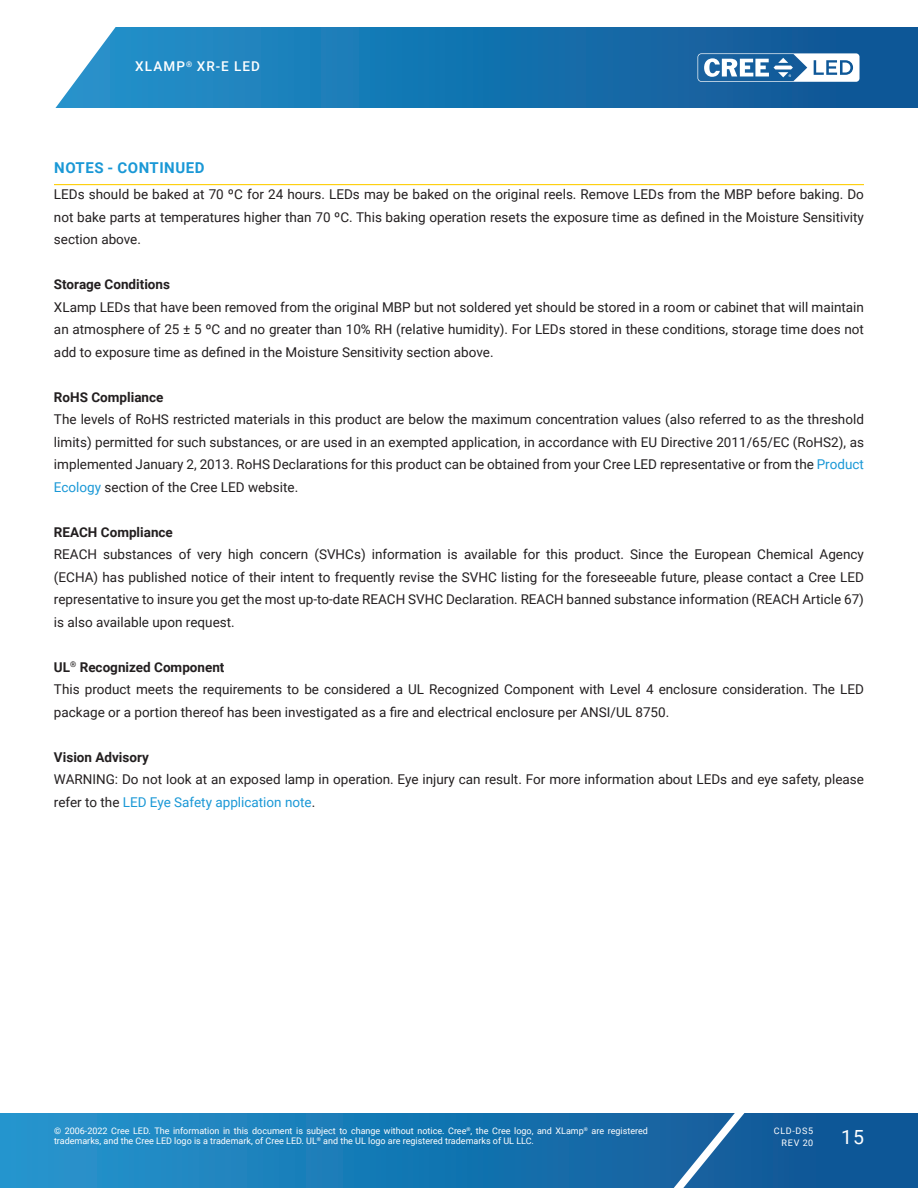
<style>
.page{position:relative;width:918px;height:1188px;background:#fff}
.page>*{position:absolute;margin:0;border:0;box-sizing:border-box;transform-origin:0 0}
.t1{font:19.5px "Roboto";color:#fff}
.Section_heading_with{font:700 15px "Roboto";letter-spacing:.035em;color:#1a98d6}
.Text_justify{font:13.5px/22.5px "Roboto";color:#231f20;text-align:justify}
.Section_subheading{font:700 13.5px "Roboto";color:#231f20}
.t2{font:500 13.5px "Roboto";letter-spacing:.085em;color:#fff}
.t3{font:9px/10.8px "Roboto";color:#fff}
.t4{font:9px/12px "Roboto";letter-spacing:.085em;color:#fff;text-align:right}
.s1{color:#1a98d6}
</style>
<div class="page">
<svg style="left:0;top:1113px;width:918px;height:75px;background:#1876b2"></svg>
<svg style="left:644px;top:1113px;width:117px;height:75px;background:#296da6"></svg>
<svg style="left:55px;top:27px;width:863px;height:81px;background:#2078b2"></svg>
<svg style="left:698px;top:53px;width:162px;height:29px"></svg>
<hr style="left:54px;top:184px;width:810px;height:1px;background:#fece08">
<p class="t2" style="left:135px;top:57px;width:126px">XLAMP<sup>®</sup> XR-E LED</p>
<p class="Section_heading_with" style="left:54px;top:157px;width:152px">NOTES - CONTINUED</p>
<p class="Text_justify" style="left:54px;top:183px;width:812px">LEDs should be baked at 70 ºC for 24 hours. LEDs may be baked on the original reels. Remove LEDs from the MBP before baking. Do not bake parts at temperatures higher than 70 ºC. This baking operation resets the exposure time as defined in the Moisture Sensitivity section above.</p>
<p class="Section_subheading" style="left:54px;top:275px;width:118px">Storage Conditions</p>
<p class="Text_justify" style="left:54px;top:295px;width:812px">XLamp LEDs that have been removed from the original MBP but not soldered yet should be stored in a room or cabinet that will maintain an atmosphere of 25 ± 5 ºC and no greater than 10% RH (relative humidity). For LEDs stored in these conditions, storage time does not add to exposure time as defined in the Moisture Sensitivity section above.</p>
<p class="Section_subheading" style="left:54px;top:387px;width:111px">RoHS Compliance</p>
<p class="Text_justify" style="left:54px;top:408px;width:812px">The levels of RoHS restricted materials in this product are below the maximum concentration values (also referred to as the threshold limits) permitted for such substances, or are used in an exempted application, in accordance with EU Directive 2011/65/EC (RoHS2), as implemented January 2, 2013. RoHS Declarations for this product can be obtained from your Cree LED representative or from the <span class="s1">Product Ecology</span> section of the Cree LED website.</p>
<p class="Section_subheading" style="left:54px;top:522px;width:120px">REACH Compliance</p>
<p class="Text_justify" style="left:54px;top:543px;width:812px">REACH substances of very high concern (SVHCs) information is available for this product. Since the European Chemical Agency (ECHA) has published notice of their intent to frequently revise the SVHC listing for the foreseeable future, please contact a Cree LED representative to insure you get the most up-to-date REACH SVHC Declaration. REACH banned substance information (REACH Article 67) is also available upon request.</p>
<p class="Section_subheading" style="left:54px;top:657px;width:172px">UL<sup>®</sup> Recognized Component</p>
<p class="Text_justify" style="left:54px;top:678px;width:811px">This product meets the requirements to be considered a UL Recognized Component with Level 4 enclosure consideration. The LED package or a portion thereof has been investigated as a fire and electrical enclosure per ANSI/UL 8750.</p>
<p class="Section_subheading" style="left:54px;top:747px;width:96px">Vision Advisory</p>
<p class="Text_justify" style="left:54px;top:768px;width:812px">WARNING: Do not look at an exposed lamp in operation. Eye injury can result. For more information about LEDs and eye safety, please refer to the <span class="s1">LED Eye Safety application note</span>.</p>
<p class="t3" style="left:54px;top:1125px;width:596px">© 2006-2022 Cree LED. The information in this document is subject to change without notice. Cree<sup>®</sup>, the Cree logo, and XLamp<sup>®</sup> are registered trademarks, and the Cree LED logo is a trademark, of Cree LED. UL<sup>®</sup> and the UL logo are registered trademarks of UL LLC.</p>
<p class="t4" style="left:774px;top:1124px;width:41px">CLD-DS5<br>REV 20</p>
<h1 class="t1" style="left:841px;top:1123px;width:24px">15</h1>
</div>
